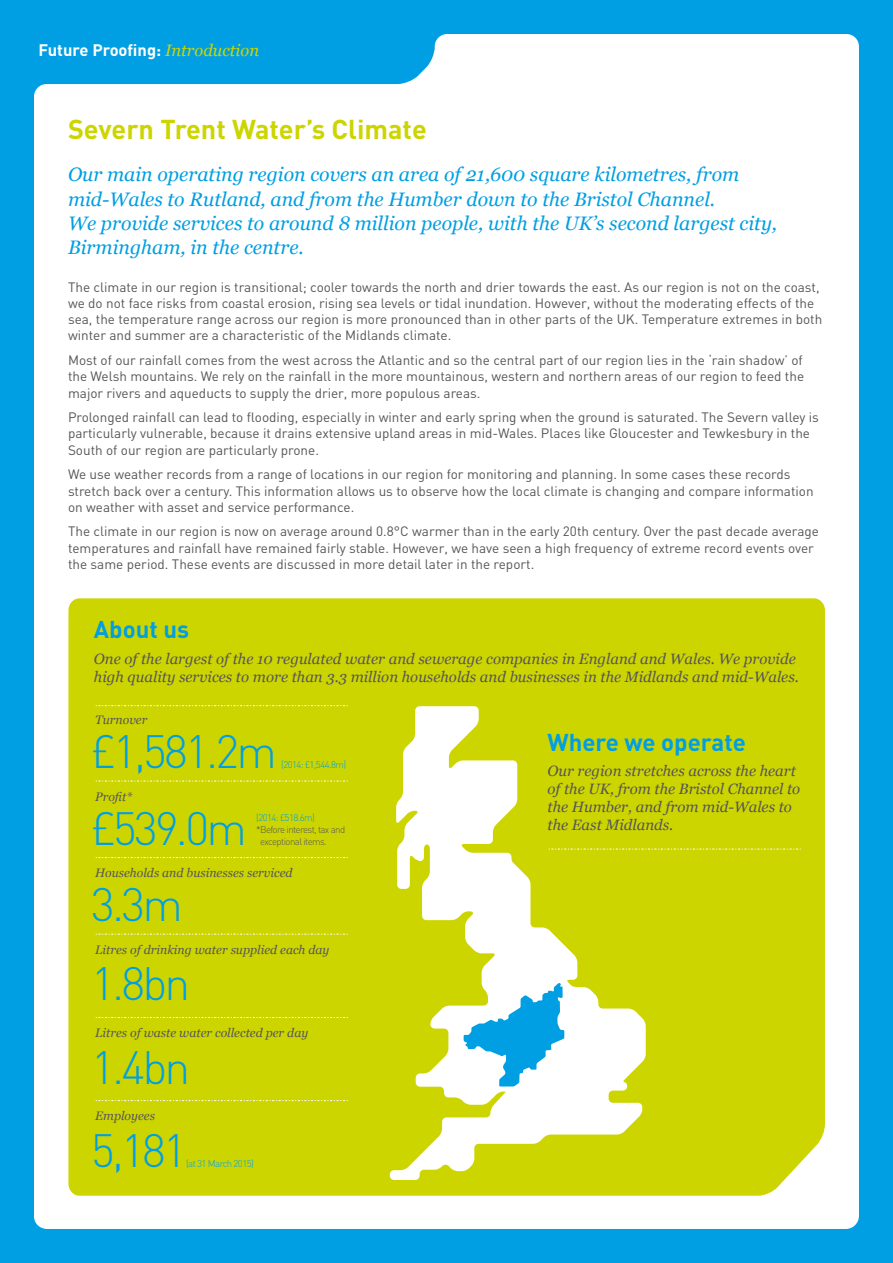
<style>
.page{position:relative;width:893px;height:1263px;background:#009fe3}
.page>*{position:absolute;margin:0;border:0;box-sizing:border-box;transform-origin:0 0}
.t1{font:300 46.2px/76.5px "DIN";letter-spacing:-.06em;color:#009fe3}
.t2{font:700 27px "DIN";color:#cdd500}
.t3{font:700 24px "DIN";color:#009fe3}
.t4{font:italic 19.5px/24.3px "Georgia";color:#009fe3}
.t5{font:700 16.5px "DIN";color:#fff}
.t6{font:italic 15px/18px "Georgia";color:#56565a}
.t7{font:13.5px/16.2px "DIN";color:#56565a}
.t8{font:italic 12.3px "Georgia";color:#56565a}
.t9{font:300 9.6px "DIN";letter-spacing:-.06em;color:#009fe3}
.t10{font:300 9.6px/11.6px "DIN";letter-spacing:-.06em;color:#56565a}
.s1{font-family:"Georgia";font-weight:400;font-style:italic;color:#cdd500}
</style>
<div class="page">
<div style="left:34px;top:34px;width:825px;height:1195px;background:#fff"></div>
<div style="left:68px;top:598px;width:757px;height:598px;background:#cdd500"></div>
<svg style="left:95px;top:705px;width:252px;height:1px"></svg>
<svg style="left:646px;top:849px;width:154px;height:1px"></svg>
<svg style="left:95px;top:781px;width:252px;height:1px"></svg>
<svg style="left:95px;top:857px;width:252px;height:1px"></svg>
<svg style="left:95px;top:934px;width:252px;height:1px"></svg>
<svg style="left:95px;top:1017px;width:252px;height:1px"></svg>
<svg style="left:95px;top:1100px;width:252px;height:1px"></svg>
<svg style="left:390px;top:706px;width:256px;height:474px;background:#e1e566"></svg>
<svg style="left:464px;top:983px;width:100px;height:103px"></svg>
<p class="t5" style="left:39px;top:39px;width:222px">Future Proofing: <span class="s1">Introduction</span></p>
<h2 class="t2" style="left:68px;top:111px;width:360px">Severn Trent Water’s Climate</h2>
<p class="t4" style="left:68px;top:162px;width:711px">Our main operating region covers an area of 21,600 square kilometres, from mid-Wales to Rutland, and from the Humber down to the Bristol Channel.<br>We provide services to around 8 million people, with the UK’s second largest city, Birmingham, in the centre.</p>
<p class="t7" style="left:68px;top:279px;width:756px">The climate in our region is transitional; cooler towards the north and drier towards the east. As our region is not on the coast, we do not face risks from coastal erosion, rising sea levels or tidal inundation. However, without the moderating effects of the sea, the temperature range across our region is more pronounced than in other parts of the UK. Temperature extremes in both winter and summer are a characteristic of the Midlands climate.</p>
<p class="t7" style="left:68px;top:352px;width:738px;text-align:justify">Most of our rainfall comes from the west across the Atlantic and so the central part of our region lies in the ‘rain shadow’ of the Welsh mountains. We rely on the rainfall in the more mountainous, western and northern areas of our region to feed the major rivers and aqueducts to supply the drier, more populous areas.</p>
<p class="t7" style="left:68px;top:409px;width:752px">Prolonged rainfall can lead to flooding, especially in winter and early spring when the ground is saturated. The Severn valley is particularly vulnerable, because it drains extensive upland areas in mid-Wales. Places like Gloucester and Tewkesbury in the<br>South of our region are particularly prone.</p>
<p class="t7" style="left:68px;top:466px;width:747px">We use weather records from a range of locations in our region for monitoring and planning. In some cases these records stretch back over a century. This information allows us to observe how the local climate is changing and compare information on weather with asset and service performance.</p>
<p class="t7" style="left:68px;top:523px;width:752px">The climate in our region is now on average around 0.8°C warmer than in the early 20th century. Over the past decade average temperatures and rainfall have remained fairly stable. However, we have seen a high frequency of extreme record events over the same period. These events are discussed in more detail later in the report.</p>
<h3 class="t3" style="left:94px;top:614px;width:97px">About us</h3>
<p class="t6" style="left:94px;top:649px;width:706px">One of the largest of the 10 regulated water and sewerage companies in England and Wales. We provide high quality services to more than 3.3 million households and businesses in the Midlands and mid-Wales.</p>
<p class="t8" style="left:95px;top:711px;width:54px">Turnover</p>
<h1 class="t1" style="left:91px;top:713px;width:187px">£1,581.2m £539.0m</h1>
<p class="t9" style="left:281px;top:758px;width:66px">(2014: £1,544.8m)</p>
<p class="t8" style="left:95px;top:787px;width:38px">Profit*</p>
<p class="t9" style="left:256px;top:812px;width:60px">(2014: £518.6m)</p>
<p class="t10" style="left:260px;top:824px;width:87px;text-indent:-4px">*Before interest, tax and exceptional items.</p>
<p class="t8" style="left:95px;top:864px;width:199px">Households and businesses serviced</p>
<h1 class="t1" style="left:91px;top:864px;width:101px;line-height:79.2px">3.3m<br>1.8bn</h1>
<p class="t8" style="left:95px;top:941px;width:236px">Litres of drinking water supplied each day</p>
<p class="t8" style="left:95px;top:1024px;width:215px">Litres of waste water collected per day</p>
<h1 class="t1" style="left:91px;top:1025px;width:101px;line-height:83.1px">1.4bn<br>5,181</h1>
<p class="t8" style="left:95px;top:1107px;width:61px">Employees</p>
<p class="t9" style="left:186px;top:1157px;width:69px">(at 31 March 2015)</p>
<h3 class="t3" style="left:547px;top:726px;width:200px">Where we operate</h3>
<p class="t6" style="left:547px;top:761px;width:254px">Our region stretches across the heart of the UK, from the Bristol Channel to the Humber, and from mid-Wales to the East Midlands.</p>
</div>
